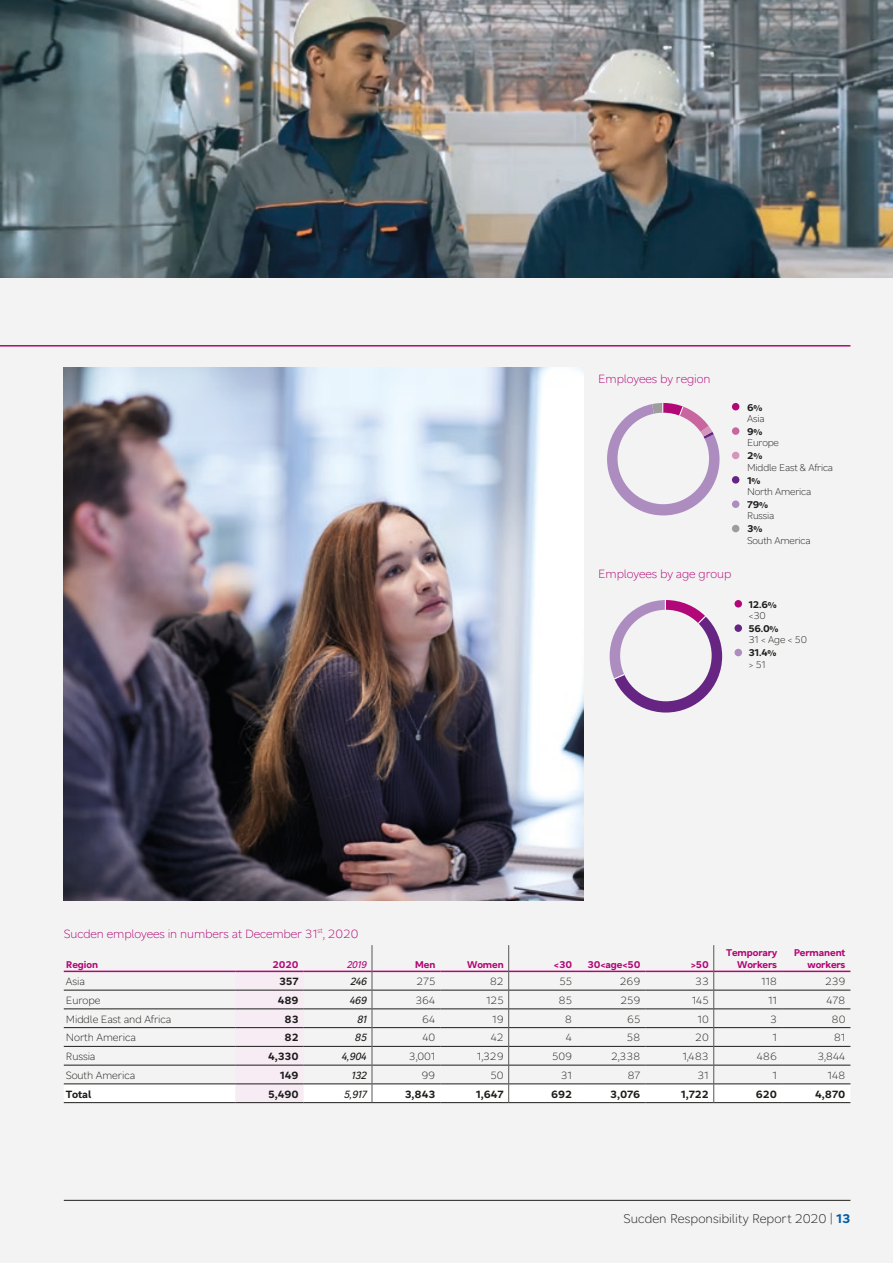
<style>
.page{position:relative;width:893px;height:1263px;background:#f3f3f3}
.page>*{position:absolute;margin:0;border:0;box-sizing:border-box;transform-origin:0 0}
.t1{font:300 13.5px "Sucden Sans";color:#1d1d1b}
.t2{font:300 12.75px "Sucden Sans";letter-spacing:-.01em;color:#b20776}
.t3{font:300 12px "Sucden Sans";letter-spacing:-.01em;color:#b20776}
.t4{font:300 11.25px "Sucden Sans";letter-spacing:-.01em;color:#1d1d1b}
.t5{font:700 11.25px "Sucden Sans";letter-spacing:-.01em;color:#1d1d1b}
.t6{font:italic 11.25px "Sucden Sans";letter-spacing:-.015em;color:#1d1d1b}
.t7{font:300 10.5px/11.2px "Sucden Sans";letter-spacing:-.02em;color:#1d1d1b}
.t8{font:700 10.5px/11.2px "Sucden Sans";letter-spacing:-.01em;color:#b20776;text-align:right}
.t9{font:700 10.5px/11.2px "Sucden Sans";color:#1d1d1b}
.t10{font:italic 10.5px "Sucden Sans";color:#b20776}
.s1{font-weight:700}
.s2{font-weight:700;font-size:9px}
.s3{font-size:9px}
.s4{font-weight:300}
.s5{font-weight:700;color:#005da9}
</style>
<div class="page">
<svg style="left:607px;top:403px;width:112px;height:112px"></svg>
<div style="left:732px;top:403px;width:7px;height:7px;background:#b20776;border-radius:50%"></div>
<div style="left:732px;top:427px;width:7px;height:8px;background:#c7669f;border-radius:50%"></div>
<div style="left:732px;top:452px;width:7px;height:7px;background:#d695bd;border-radius:50%"></div>
<div style="left:732px;top:476px;width:7px;height:8px;background:#662483;border-radius:50%"></div>
<div style="left:732px;top:500px;width:7px;height:8px;background:#ad8cc0;border-radius:50%"></div>
<div style="left:732px;top:525px;width:7px;height:7px;background:#9d9d9d;border-radius:50%"></div>
<svg style="left:610px;top:600px;width:112px;height:112px"></svg>
<div style="left:734px;top:600px;width:8px;height:7px;background:#b20776;border-radius:50%"></div>
<div style="left:734px;top:624px;width:8px;height:8px;background:#662483;border-radius:50%"></div>
<div style="left:734px;top:649px;width:8px;height:7px;background:#ad8cc0;border-radius:50%"></div>
<img style="left:64px;top:368px;width:519px;height:532px">
<img style="left:0;top:0;width:893px;height:278px">
<hr style="left:0;top:345px;width:850px;height:2px;background:#b20776">
<svg style="left:64px;top:945px;width:786px;height:158px"></svg>
<hr style="left:64px;top:1200px;width:786px;height:1px;background:#1d1d1b">
<p class="t2" style="left:598px;top:369px;width:114px">Employees by region</p>
<p class="t3" style="left:606px;top:375px;width:107px">Employees by region</p>
<p class="t2" style="left:598px;top:565px;width:135px">Employees by age group</p>
<p class="t7" style="left:747px;top:401px;width:19px"><span class="s1">6</span><span class="s2">%<br></span>Asia</p>
<p class="t7" style="left:747px;top:425px;width:33px"><span class="s1">9</span><span class="s2">%<br></span>Europe</p>
<p class="t7" style="left:747px;top:449px;width:88px"><span class="s1">2</span><span class="s2">%<br></span>Middle East &amp; Africa</p>
<p class="t7" style="left:747px;top:474px;width:66px"><span class="s1">1</span><span class="s2">%<br></span>North America</p>
<p class="t7" style="left:747px;top:498px;width:29px"><span class="s1">79</span><span class="s2">%<br></span>Russia</p>
<p class="t7" style="left:747px;top:522px;width:65px"><span class="s1">3</span><span class="s2">%<br></span>South America</p>
<p class="t9" style="left:748px;top:598px;width:30px">12.6<span class="s3">% </span><span class="s4">&lt;30</span></p>
<p class="t7" style="left:748px;top:622px;width:60px"><span class="s1">56.0</span><span class="s2">%<br></span>31 &lt; Age &lt; 50</p>
<p class="t9" style="left:748px;top:646px;width:30px">31.4<span class="s3">% </span><span class="s4">&gt; 51</span></p>
<p class="t2" style="left:64px;top:924px;width:296px">Sucden employees in numbers at December 31<sup>st</sup>, 2020</p>
<p class="t8" style="left:66px;top:958px;width:34px">Region</p>
<p class="t8" style="left:272px;top:958px;width:28px">2020</p>
<p class="t10" style="left:347px;top:957px;width:22px">2019</p>
<p class="t8" style="left:415px;top:958px;width:22px">Men</p>
<p class="t8" style="left:467px;top:958px;width:38px">Women</p>
<p class="t8" style="left:554px;top:958px;width:20px">&lt;30</p>
<p class="t8" style="left:587px;top:958px;width:55px">30&lt;age&lt;50</p>
<p class="t8" style="left:691px;top:958px;width:20px">&gt;50</p>
<p class="t8" style="left:726px;top:946px;width:53px">Temporary<br>Workers</p>
<p class="t8" style="left:794px;top:946px;width:53px">Permanent workers</p>
<p class="t4" style="left:66px;top:973px;width:21px">Asia</p>
<p class="t5" style="left:279px;top:973px;width:21px">357</p>
<p class="t6" style="left:350px;top:973px;width:18px">246</p>
<p class="t4" style="left:416px;top:973px;width:20px">275</p>
<p class="t4" style="left:490px;top:973px;width:16px">82</p>
<p class="t4" style="left:559px;top:973px;width:14px">55</p>
<p class="t4" style="left:620px;top:973px;width:22px">269</p>
<p class="t4" style="left:695px;top:973px;width:15px">33</p>
<p class="t4" style="left:761px;top:973px;width:18px">118</p>
<p class="t4" style="left:825px;top:973px;width:22px">239</p>
<p class="t4" style="left:66px;top:992px;width:36px">Europe</p>
<p class="t5" style="left:278px;top:992px;width:22px">489</p>
<p class="t6" style="left:350px;top:992px;width:19px">469</p>
<p class="t4" style="left:416px;top:992px;width:21px">364</p>
<p class="t4" style="left:486px;top:992px;width:19px">125</p>
<p class="t4" style="left:558px;top:992px;width:15px">85</p>
<p class="t4" style="left:620px;top:992px;width:22px">259</p>
<p class="t4" style="left:692px;top:992px;width:18px">145</p>
<p class="t4" style="left:768px;top:992px;width:10px">11</p>
<p class="t4" style="left:826px;top:992px;width:21px">478</p>
<p class="t4" style="left:66px;top:1011px;width:107px">Middle East and Africa</p>
<p class="t5" style="left:285px;top:1011px;width:16px">83</p>
<p class="t6" style="left:357px;top:1011px;width:11px">81</p>
<p class="t4" style="left:422px;top:1011px;width:15px">64</p>
<p class="t4" style="left:492px;top:1011px;width:13px">19</p>
<p class="t4" style="left:565px;top:1011px;width:9px">8</p>
<p class="t4" style="left:627px;top:1011px;width:15px">65</p>
<p class="t4" style="left:698px;top:1011px;width:13px">10</p>
<p class="t4" style="left:770px;top:1011px;width:8px">3</p>
<p class="t4" style="left:831px;top:1011px;width:15px">80</p>
<p class="t4" style="left:66px;top:1029px;width:72px">North America</p>
<p class="t5" style="left:285px;top:1029px;width:16px">82</p>
<p class="t6" style="left:355px;top:1030px;width:13px">85</p>
<p class="t4" style="left:422px;top:1029px;width:14px">40</p>
<p class="t4" style="left:491px;top:1029px;width:14px">42</p>
<p class="t4" style="left:566px;top:1029px;width:8px">4</p>
<p class="t4" style="left:627px;top:1029px;width:15px">58</p>
<p class="t4" style="left:695px;top:1029px;width:15px">20</p>
<p class="t4" style="left:773px;top:1029px;width:6px">1</p>
<p class="t4" style="left:834px;top:1029px;width:13px">81</p>
<p class="t4" style="left:66px;top:1048px;width:31px">Russia</p>
<p class="t5" style="left:268px;top:1048px;width:32px">4,330</p>
<p class="t6" style="left:342px;top:1048px;width:27px">4,904</p>
<p class="t4" style="left:409px;top:1048px;width:28px">3,001</p>
<p class="t4" style="left:477px;top:1048px;width:28px">1,329</p>
<p class="t4" style="left:552px;top:1048px;width:22px">509</p>
<p class="t4" style="left:611px;top:1048px;width:31px">2,338</p>
<p class="t4" style="left:682px;top:1048px;width:28px">1,483</p>
<p class="t4" style="left:757px;top:1048px;width:22px">486</p>
<p class="t4" style="left:817px;top:1048px;width:30px">3,844</p>
<p class="t4" style="left:66px;top:1067px;width:71px">South America</p>
<p class="t5" style="left:280px;top:1067px;width:20px">149</p>
<p class="t6" style="left:352px;top:1067px;width:17px">132</p>
<p class="t4" style="left:421px;top:1067px;width:15px">99</p>
<p class="t4" style="left:491px;top:1067px;width:15px">50</p>
<p class="t4" style="left:561px;top:1067px;width:13px">31</p>
<p class="t4" style="left:627px;top:1067px;width:15px">87</p>
<p class="t4" style="left:697px;top:1067px;width:13px">31</p>
<p class="t4" style="left:772px;top:1067px;width:6px">1</p>
<p class="t4" style="left:828px;top:1067px;width:19px">148</p>
<p class="t5" style="left:66px;top:1086px;width:27px">Total</p>
<p class="t5" style="left:268px;top:1086px;width:32px">5,490</p>
<p class="t6" style="left:344px;top:1086px;width:24px">5,917</p>
<p class="t5" style="left:405px;top:1086px;width:32px">3,843</p>
<p class="t5" style="left:476px;top:1086px;width:29px">1,647</p>
<p class="t5" style="left:551px;top:1086px;width:22px">692</p>
<p class="t5" style="left:610px;top:1086px;width:32px">3,076</p>
<p class="t5" style="left:681px;top:1086px;width:29px">1,722</p>
<p class="t5" style="left:756px;top:1086px;width:23px">620</p>
<p class="t5" style="left:815px;top:1086px;width:32px">4,870</p>
<p class="t1" style="left:623px;top:1208px;width:228px">Sucden Responsibility Report 2020 | <span class="s5">13</span></p>
</div>
